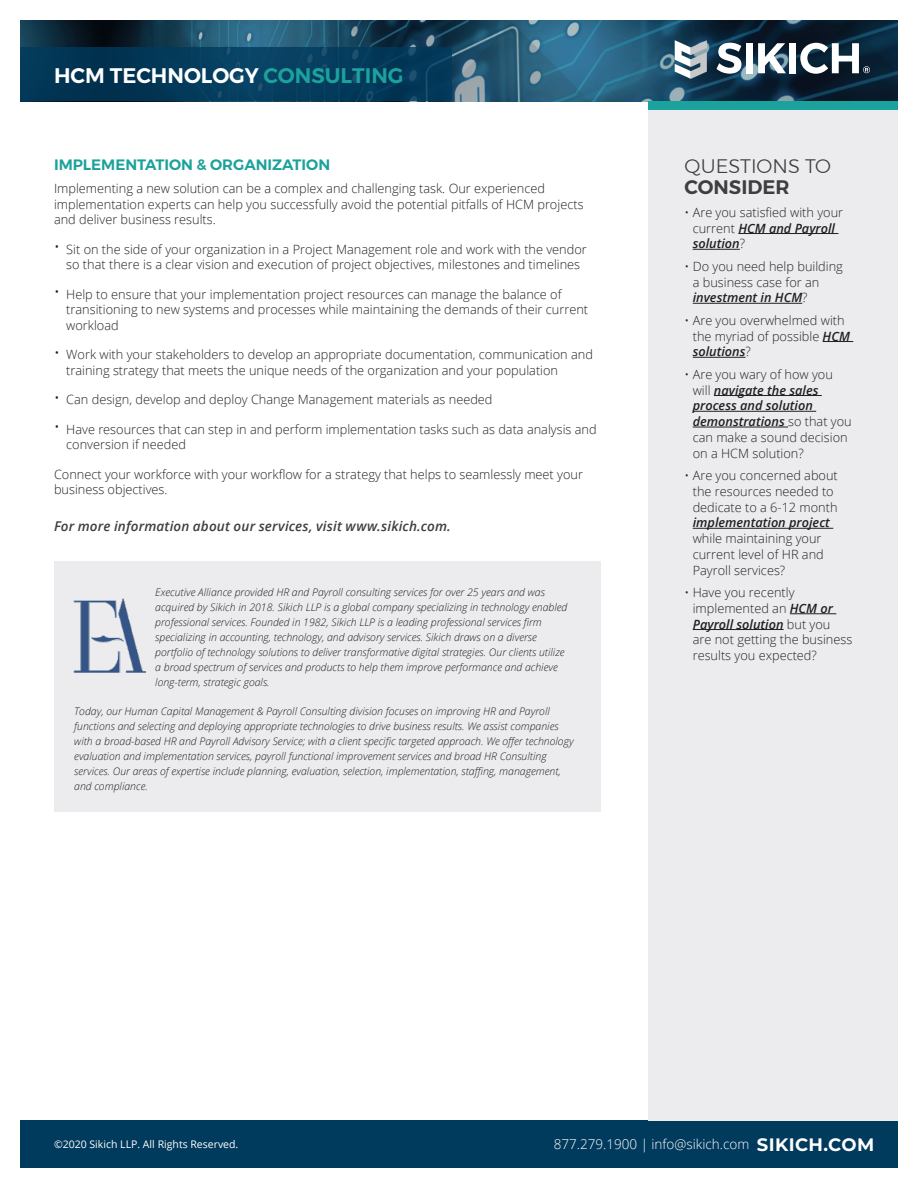
<style>
.page{position:relative;width:918px;height:1188px;background:#fff}
.page>*{position:absolute;margin:0;border:0;box-sizing:border-box;transform-origin:0 0}
.Title_White_Back{font:600 21px "Montserrat";color:#fff}
.Expert_Title{font:300 19.5px/21px "Montserrat";color:#3e3e3f}
.t1{font:700 18px "Montserrat";letter-spacing:.02em;color:#fff}
.Main_Body_Subhead{font:600 15px "Montserrat";color:#1ca29c}
.For_More_Information{font:italic 600 13.5px "Open Sans";letter-spacing:.01em;color:#3e3e3f}
.t2{font:300 13.5px "Open Sans";color:#fff}
.Main_Body_Text{font:300 12.75px/15.8px "Open Sans";color:#231f20}
.Expert_Title-2{font:300 12.75px/15.8px "Open Sans";color:#231f20}
.Main_Body_Text-2{font:italic 300 10.5px/15px "Open Sans";color:#231f20}
.t3{font:10.5px "Open Sans";color:#fff}
.s1{color:#1ca29c}
.s2{font-size:15px}
.s3{font-weight:600}
.s4{font-weight:600;font-style:italic}
</style>
<div class="page">
<div style="left:54px;top:562px;width:547px;height:250px;background:#ececee"></div>
<img style="left:73px;top:598px;width:73px;height:75px">
<div style="left:20px;top:1120px;width:878px;height:48px;background:#003a5d"></div>
<div style="left:648px;top:101px;width:250px;height:1019px;background:#ececee"></div>
<img style="left:20px;top:20px;width:878px;height:81px">
<div style="left:20px;top:47px;width:432px;height:54px;background:#003a5d"></div>
<div style="left:648px;top:101px;width:250px;height:9px;background:#1ca29c"></div>
<svg style="left:716px;top:43px;width:25px;height:31px"></svg>
<div style="left:746px;top:43px;width:7px;height:30px;background:#fff"></div>
<svg style="left:758px;top:43px;width:28px;height:30px"></svg>
<div style="left:789px;top:43px;width:7px;height:30px;background:#fff"></div>
<svg style="left:800px;top:43px;width:70px;height:31px"></svg>
<svg style="left:675px;top:40px;width:32px;height:39px"></svg>
<hr style="left:738px;top:233px;width:100px;height:1px;background:#231f20">
<hr style="left:693px;top:249px;width:47px;height:1px;background:#231f20">
<hr style="left:693px;top:303px;width:109px;height:1px;background:#231f20">
<hr style="left:823px;top:341px;width:30px;height:1px;background:#231f20">
<hr style="left:693px;top:357px;width:53px;height:1px;background:#231f20">
<hr style="left:714px;top:395px;width:108px;height:1px;background:#231f20">
<hr style="left:693px;top:411px;width:123px;height:1px;background:#231f20">
<hr style="left:693px;top:427px;width:95px;height:1px;background:#231f20">
<hr style="left:693px;top:528px;width:140px;height:1px;background:#231f20">
<hr style="left:790px;top:613px;width:46px;height:1px;background:#231f20">
<hr style="left:693px;top:629px;width:91px;height:1px;background:#231f20">
<p class="Title_White_Back" style="left:54px;top:59px;width:351px">HCM TECHNOLOGY <span class="s1">CONSULTING</span></p>
<p class="Main_Body_Subhead" style="left:54px;top:153px;width:278px">IMPLEMENTATION &amp; ORGANIZATION</p>
<p class="Main_Body_Text" style="left:54px;top:180px;width:531px">Implementing a new solution can be a complex and challenging task. Our experienced implementation experts can help you successfully avoid the potential pitfalls of HCM projects and deliver business results.</p>
<p class="Main_Body_Text" style="left:54px;top:241px;width:534px;text-align:center"><span class="s2">•</span> Sit on the side of your organization in a Project Management role and work with the vendor so that there is a clear vision and execution of project objectives, milestones and timelines</p>
<p class="Main_Body_Text" style="left:66px;top:286px;width:523px;text-indent:-12px"><span class="s2">•</span> Help to ensure that your implementation project resources can manage the balance of transitioning to new systems and processes while maintaining the demands of their current workload</p>
<p class="Main_Body_Text" style="left:66px;top:347px;width:528px;text-indent:-12px"><span class="s2">•</span> Work with your stakeholders to develop an appropriate documentation, communication and training strategy that meets the unique needs of the organization and your population</p>
<p class="Main_Body_Text" style="left:54px;top:392px;width:440px"><span class="s2">•</span> Can design, develop and deploy Change Management materials as needed</p>
<p class="Main_Body_Text" style="left:66px;top:421px;width:532px;text-indent:-12px"><span class="s2">•</span> Have resources that can step in and perform implementation tasks such as data analysis and conversion if needed</p>
<p class="Main_Body_Text" style="left:54px;top:466px;width:531px">Connect your workforce with your workflow for a strategy that helps to seamlessly meet your business objectives.</p>
<p class="For_More_Information" style="left:54px;top:517px;width:398px">For more information about our services, visit www.sikich.com.</p>
<p class="Main_Body_Text-2" style="left:155px;top:585px;width:414px">Executive Alliance provided HR and Payroll consulting services for over 25 years and was acquired by Sikich in 2018. Sikich LLP is a global company specializing in technology enabled professional services. Founded in 1982, Sikich LLP is a leading professional services firm specializing in accounting, technology, and advisory services. Sikich draws on a diverse portfolio of technology solutions to deliver transformative digital strategies. Our clients utilize a broad spectrum of services and products to help them improve performance and achieve long-term, strategic goals.</p>
<p class="Main_Body_Text-2" style="left:74px;top:703px;width:501px">Today, our Human Capital Management &amp; Payroll Consulting division focuses on improving HR and Payroll functions and selecting and deploying appropriate technologies to drive business results. We assist companies with a broad-based HR and Payroll Advisory Service; with a client specific targeted approach. We offer technology evaluation and implementation services, payroll functional improvement services and broad HR Consulting services. Our areas of expertise include planning, evaluation, selection, implementation, staffing, management, and compliance.</p>
<p class="Expert_Title" style="left:685px;top:156px;width:148px">QUESTIONS TO<br><span class="s3">CONSIDER</span></p>
<p class="Expert_Title-2" style="left:693px;top:204px;width:152px;text-indent:-8px">• Are you satisfied with your current <span class="s4">HCM and Payroll solution</span>?</p>
<p class="Expert_Title-2" style="left:693px;top:258px;width:152px;text-indent:-8px">• Do you need help building a business case for an <span class="s4">investment in HCM</span>?</p>
<p class="Expert_Title-2" style="left:693px;top:312px;width:159px;text-indent:-8px">• Are you overwhelmed with the myriad of possible <span class="s4">HCM solutions</span>?</p>
<p class="Expert_Title-2" style="left:693px;top:366px;width:161px;text-indent:-8px">• Are you wary of how you will <span class="s4">navigate the sales process and solution demonstrations</span> so that you can make a sound decision on a HCM solution?</p>
<p class="Expert_Title-2" style="left:693px;top:467px;width:147px;text-indent:-8px">• Are you concerned about the resources needed to dedicate to a 6-12 month <span class="s4">implementation project </span>while maintaining your current level of HR and<br>Payroll services?</p>
<p class="Expert_Title-2" style="left:693px;top:584px;width:161px;text-indent:-8px">• Have you recently implemented an <span class="s4">HCM or<br>Payroll solution</span> but you<br>are not getting the business results you expected?</p>
<p class="t3" style="left:54px;top:1137px;width:186px">©2020 Sikich LLP. All Rights Reserved.</p>
<p class="t2" style="left:554px;top:1135px;width:197px">877.279.1900 | info@sikich.com</p>
<p class="t1" style="left:757px;top:1131px;width:119px">SIKICH.COM</p>
</div>
